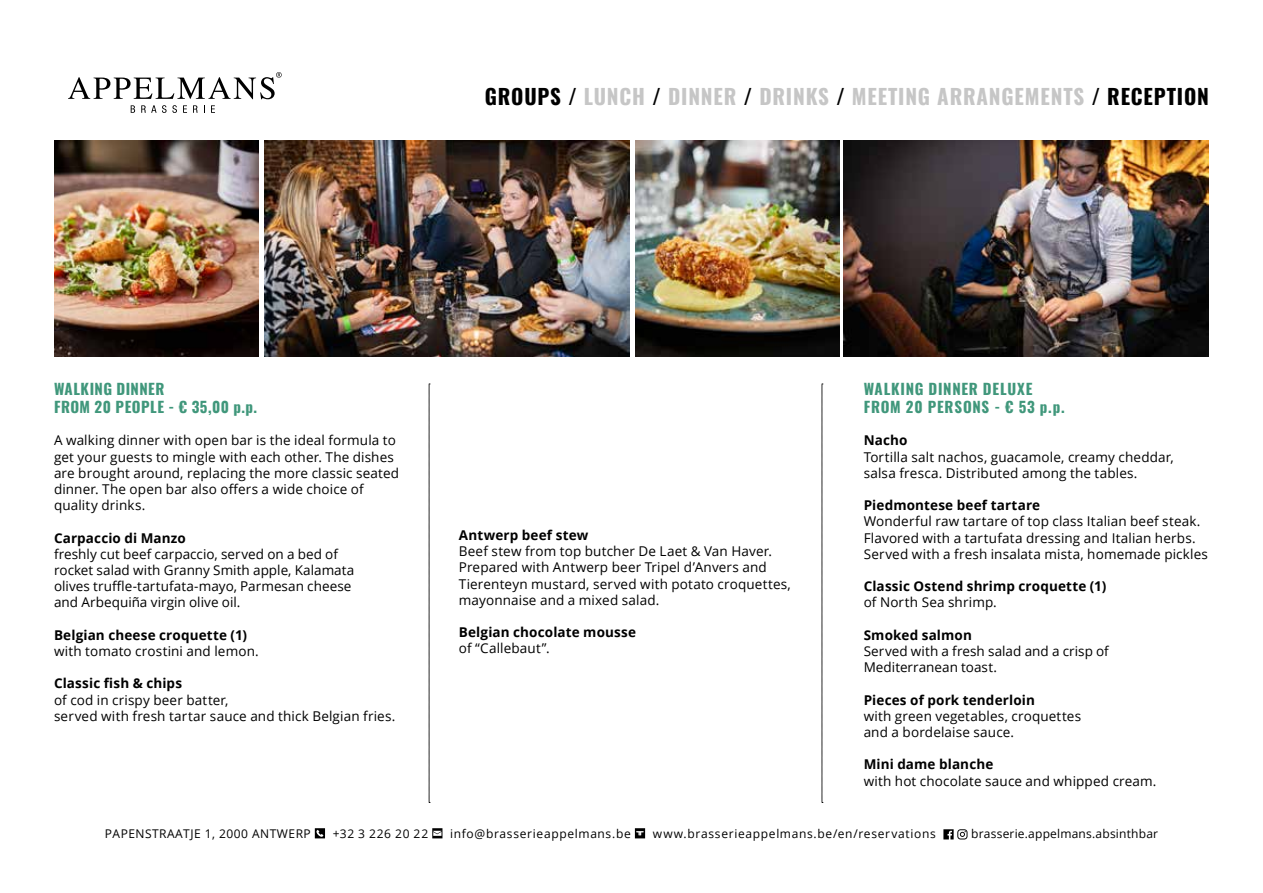
<style>
.page{position:relative;width:1263px;height:893px;background:#fff}
.page>*{position:absolute;margin:0;border:0;box-sizing:border-box;transform-origin:0 0}
.t1{font:700 21px "Oswald";letter-spacing:.04em;color:#c6c6c6}
.t2{font:700 15px/18px "Oswald";letter-spacing:.04em;color:#40977b}
.t3{font:13.5px/16.2px "Open Sans";letter-spacing:.01em;color:#000}
.t4{font:700 13.5px "Open Sans";letter-spacing:.01em;color:#000}
.t5{font:12px "Open Sans";letter-spacing:.05em;color:#000}
.t6{font:12px "Open Sans";letter-spacing:.015em;color:#000}
.s1{color:#000}
</style>
<div class="page">
<svg style="left:315px;top:828px;width:10px;height:10px"></svg>
<svg style="left:432px;top:828px;width:10px;height:10px"></svg>
<svg style="left:635px;top:828px;width:10px;height:10px"></svg>
<svg style="left:943px;top:829px;width:24px;height:10px"></svg>
<svg style="left:429px;top:384px;width:1px;height:419px"></svg>
<svg style="left:822px;top:384px;width:1px;height:419px"></svg>
<svg style="left:68px;top:72px;width:214px;height:27px"></svg>
<svg style="left:131px;top:105px;width:4px;height:8px"></svg>
<svg style="left:141px;top:105px;width:36px;height:8px"></svg>
<svg style="left:183px;top:105px;width:4px;height:8px"></svg>
<svg style="left:193px;top:105px;width:5px;height:8px"></svg>
<svg style="left:211px;top:105px;width:4px;height:8px"></svg>
<img style="left:54px;top:140px;width:204px;height:216px">
<img style="left:635px;top:140px;width:205px;height:216px">
<img style="left:264px;top:140px;width:365px;height:216px">
<img style="left:844px;top:140px;width:365px;height:216px">
<h1 class="t1" style="left:485px;top:85px;width:726px"><span class="s1">GROUPS /</span> LUNCH <span class="s1">/</span> DINNER <span class="s1">/</span> DRINKS <span class="s1">/</span> MEETING ARRANGEMENTS <span class="s1">/ RECEPTION</span></h1>
<p class="t2" style="left:54px;top:381px;width:205px">WALKING DINNER<br>FROM 20 PEOPLE - € 35,00 p.p.</p>
<p class="t3" style="left:54px;top:432px;width:347px">A walking dinner with open bar is the ideal formula to get your guests to mingle with each other. The dishes are brought around, replacing the more classic seated dinner. The open bar also offers a wide choice of quality drinks.</p>
<p class="t4" style="left:54px;top:528px;width:133px">Carpaccio di Manzo</p>
<p class="t3" style="left:54px;top:545px;width:302px">freshly cut beef carpaccio, served on a bed of rocket salad with Granny Smith apple, Kalamata olives truffle-tartufata-mayo, Parmesan cheese and Arbequiña virgin olive oil.</p>
<p class="t4" style="left:54px;top:625px;width:195px">Belgian cheese croquette (1)</p>
<p class="t3" style="left:54px;top:643px;width:206px">with tomato crostini and lemon.</p>
<p class="t4" style="left:54px;top:674px;width:130px">Classic fish &amp; chips</p>
<p class="t3" style="left:54px;top:691px;width:343px">of cod in crispy beer batter,<br>served with fresh tartar sauce and thick Belgian fries.</p>
<p class="t4" style="left:459px;top:525px;width:131px">Antwerp beef stew</p>
<p class="t3" style="left:459px;top:543px;width:334px">Beef stew from top butcher De Laet &amp; Van Haver.<br>Prepared with Antwerp beer Tripel d’Anvers and Tierenteyn mustard, served with potato croquettes, mayonnaise and a mixed salad.</p>
<p class="t4" style="left:459px;top:623px;width:179px">Belgian chocolate mousse</p>
<p class="t3" style="left:459px;top:640px;width:92px">of “Callebaut”.</p>
<p class="t2" style="left:864px;top:381px;width:202px">WALKING DINNER DELUXE<br>FROM 20 PERSONS - € 53 p.p.</p>
<p class="t4" style="left:864px;top:431px;width:45px">Nacho</p>
<p class="t3" style="left:864px;top:448px;width:312px">Tortilla salt nachos, guacamole, creamy cheddar, salsa fresca. Distributed among the tables.</p>
<p class="t4" style="left:864px;top:496px;width:178px">Piedmontese beef tartare</p>
<p class="t3" style="left:864px;top:513px;width:346px">Wonderful raw tartare of top class Italian beef steak.<br>Flavored with a tartufata dressing and Italian herbs.<br>Served with a fresh insalata mista, homemade pickles</p>
<p class="t4" style="left:864px;top:577px;width:244px">Classic Ostend shrimp croquette (1)</p>
<p class="t3" style="left:864px;top:594px;width:135px">of North Sea shrimp.</p>
<p class="t4" style="left:864px;top:625px;width:110px">Smoked salmon</p>
<p class="t3" style="left:864px;top:643px;width:247px">Served with a fresh salad and a crisp of<br>Mediterranean toast.</p>
<p class="t4" style="left:864px;top:690px;width:173px">Pieces of pork tenderloin</p>
<p class="t3" style="left:864px;top:707px;width:219px">with green vegetables, croquettes and a bordelaise sauce.</p>
<p class="t4" style="left:864px;top:755px;width:131px">Mini dame blanche</p>
<p class="t3" style="left:864px;top:772px;width:294px">with hot chocolate sauce and whipped cream.</p>
<p class="t5" style="left:105px;top:826px;width:207px">PAPENSTRAATJE 1, 2000 ANTWERP</p>
<p class="t5" style="left:333px;top:826px;width:97px">+32 3 226 20 22</p>
<p class="t5" style="left:450px;top:826px;width:182px">info@brasserieappelmans.be</p>
<p class="t5" style="left:653px;top:826px;width:284px">www.brasserieappelmans.be/en/reservations</p>
<p class="t6" style="left:971px;top:826px;width:188px">brasserie.appelmans.absinthbar</p>
</div>
